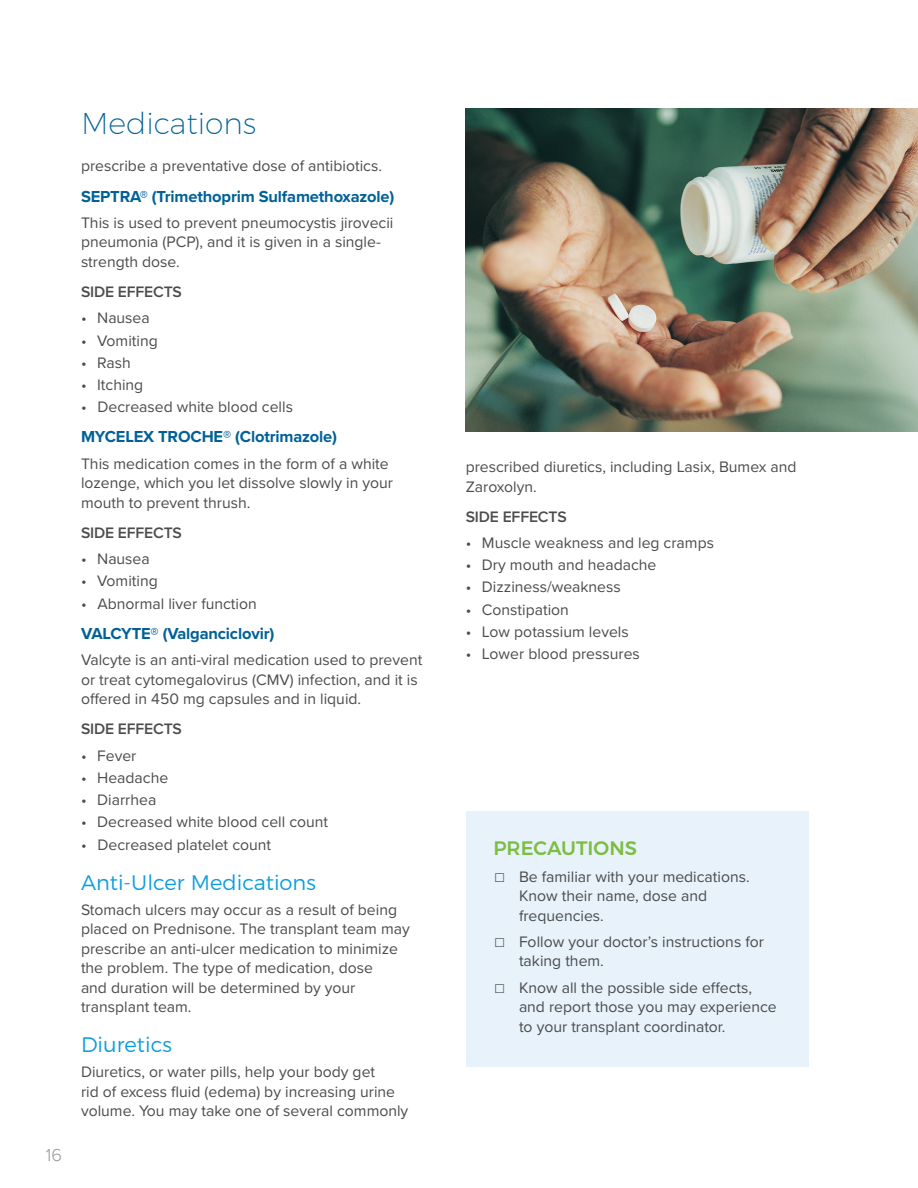
<style>
.page{position:relative;width:918px;height:1188px;background:#fff}
.page>*{position:absolute;margin:0;border:0;box-sizing:border-box;transform-origin:0 0}
.Page_Head{font:200 30px "Montserrat";color:#016197}
.Subhead1_Title_Case{font:300 21px "Montserrat";color:#0c9fdc}
.Section_Head{font:500 19.5px "Montserrat";color:#7dbd41}
.t1{font:300 18px "Proxima Nova";color:#939598}
.Subsubhead{font:700 16.5px "Proxima Nova";letter-spacing:-.01em;color:#016197}
.body{font:15.75px/19.5px "Proxima Nova";color:#4b4c4d}
.Subsubhead-2{font:600 15.75px "Proxima Nova";letter-spacing:-.01em;color:#4b4c4d}
</style>
<div class="page">
<div style="left:466px;top:811px;width:343px;height:255px;background:#e7f2fa"></div>
<img style="left:466px;top:108px;width:452px;height:324px">
<p class="t1" style="left:46px;top:1142px;width:18px">16</p>
<p class="Page_Head" style="left:81px;top:101px;width:177px">Medications</p>
<p class="body" style="left:81px;top:156px;width:302px">prescribe a preventative dose of antibiotics.</p>
<p class="Subsubhead" style="left:81px;top:184px;width:315px">SEPTRA® (Trimethoprim Sulfamethoxazole)</p>
<p class="body" style="left:81px;top:212px;width:314px">This is used to prevent pneumocystis jirovecii pneumonia (PCP), and it is given in a single&shy;strength dose.</p>
<p class="Subsubhead-2" style="left:81px;top:280px;width:103px">SIDE EFFECTS</p>
<p class="body" style="left:81px;top:308px;width:70px">• Nausea</p>
<p class="body" style="left:81px;top:330px;width:78px">• Vomiting</p>
<p class="body" style="left:81px;top:352px;width:51px">• Rash</p>
<p class="body" style="left:81px;top:374px;width:64px">• Itching</p>
<p class="body" style="left:81px;top:397px;width:214px">• Decreased white blood cells</p>
<p class="Subsubhead" style="left:81px;top:425px;width:258px">MYCELEX TROCHE® (Clotrimazole)</p>
<p class="body" style="left:81px;top:453px;width:314px">This medication comes in the form of a white lozenge, which you let dissolve slowly in your mouth to prevent thrush.</p>
<p class="Subsubhead-2" style="left:81px;top:521px;width:103px">SIDE EFFECTS</p>
<p class="body" style="left:81px;top:549px;width:70px">• Nausea</p>
<p class="body" style="left:81px;top:571px;width:78px">• Vomiting</p>
<p class="body" style="left:81px;top:593px;width:177px">• Abnormal liver function</p>
<p class="Subsubhead" style="left:81px;top:621px;width:195px">VALCYTE® (Valganciclovir)</p>
<p class="body" style="left:81px;top:650px;width:343px">Valcyte is an anti-viral medication used to prevent or treat cytomegalovirus (CMV) infection, and it is offered in 450 mg capsules and in liquid.</p>
<p class="Subsubhead-2" style="left:81px;top:717px;width:103px">SIDE EFFECTS</p>
<p class="body" style="left:81px;top:745px;width:57px">• Fever</p>
<p class="body" style="left:81px;top:767px;width:89px">• Headache</p>
<p class="body" style="left:81px;top:790px;width:77px">• Diarrhea</p>
<p class="body" style="left:81px;top:812px;width:249px">• Decreased white blood cell count</p>
<p class="body" style="left:81px;top:834px;width:192px">• Decreased platelet count</p>
<p class="Subhead1_Title_Case" style="left:81px;top:866px;width:236px">Anti-Ulcer Medications</p>
<p class="body" style="left:81px;top:899px;width:330px">Stomach ulcers may occur as a result of being placed on Prednisone. The transplant team may prescribe an anti-ulcer medication to minimize the problem. The type of medication, dose<br>and duration will be determined by your transplant team.</p>
<p class="Subhead1_Title_Case" style="left:81px;top:1028px;width:93px">Diuretics</p>
<p class="body" style="left:81px;top:1062px;width:329px">Diuretics, or water pills, help your body get<br>rid of excess fluid (edema) by increasing urine volume. You may take one of several commonly</p>
<p class="body" style="left:466px;top:456px;width:332px">prescribed diuretics, including Lasix, Bumex and<br>Zaroxolyn.</p>
<p class="Subsubhead-2" style="left:466px;top:505px;width:103px">SIDE EFFECTS</p>
<p class="body" style="left:466px;top:532px;width:250px">• Muscle weakness and leg cramps</p>
<p class="body" style="left:466px;top:555px;width:192px">• Dry mouth and headache</p>
<p class="body" style="left:466px;top:577px;width:157px">• Dizziness/weakness</p>
<p class="body" style="left:466px;top:599px;width:105px">• Constipation</p>
<p class="body" style="left:466px;top:621px;width:165px">• Low potassium levels</p>
<p class="body" style="left:466px;top:643px;width:176px">• Lower blood pressures</p>
<p class="Section_Head" style="left:494px;top:833px;width:145px">PRECAUTIONS</p>
<p class="body" style="left:519px;top:866px;width:232px;text-indent:-26px">☐ Be familiar with your medications.<br>Know their name, dose and frequencies.</p>
<p class="body" style="left:519px;top:931px;width:247px;text-indent:-26px">☐ Follow your doctor’s instructions for taking them.</p>
<p class="body" style="left:519px;top:977px;width:259px;text-indent:-26px">☐ Know all the possible side effects, and report those you may experience to your transplant coordinator.</p>
</div>
